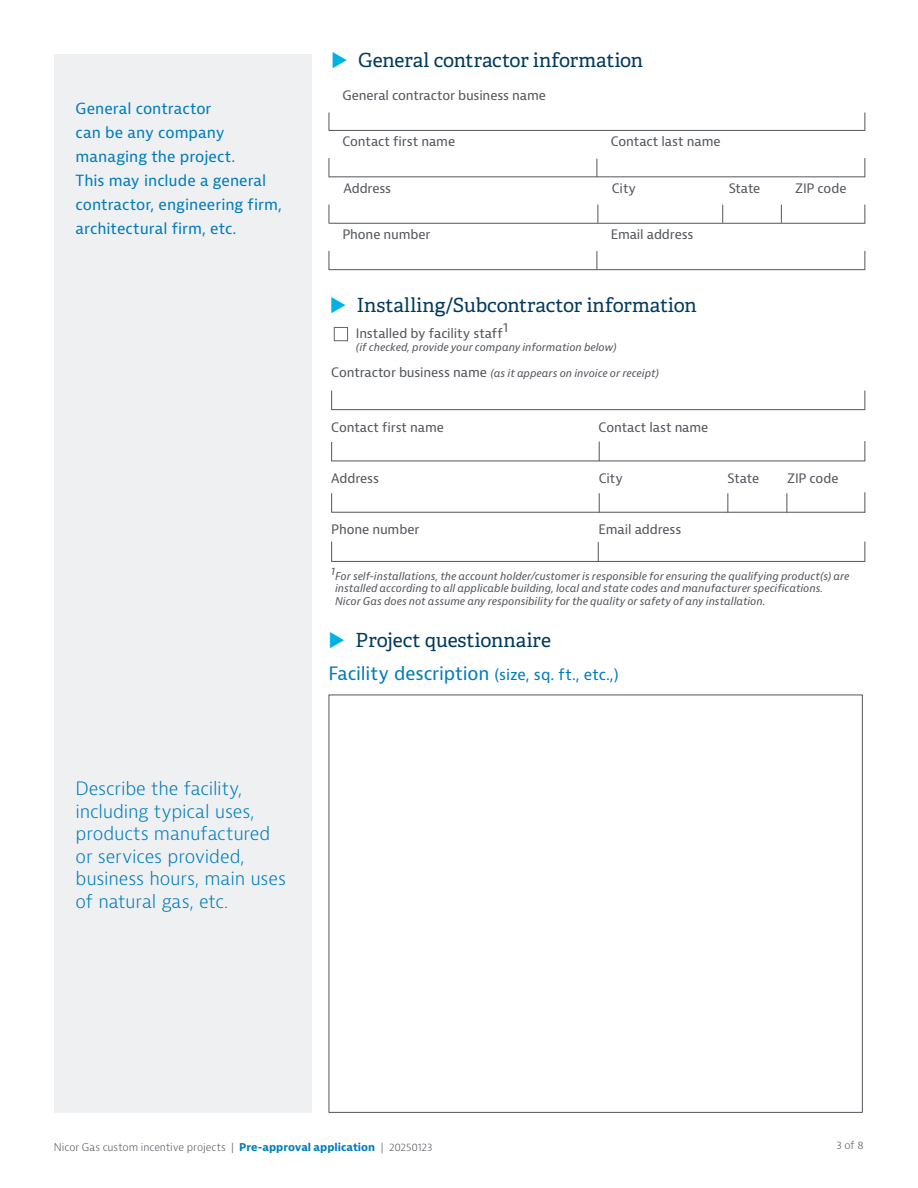
<style>
.page{position:relative;width:918px;height:1188px;background:#fff}
.page>*{position:absolute;margin:0;border:0;box-sizing:border-box;transform-origin:0 0}
.t1{font:19.5px "Adelle";color:#003a5d}
.t2{font:300 18px/22.5px "Bernina Sans";letter-spacing:-.01em;color:#007cba}
.t3{font:18px "Bernina Sans";letter-spacing:-.01em;color:#007cba}
.t4{font:15px/24px "Bernina Sans";letter-spacing:.005em;color:#007cba}
.t5{font:12.75px "Bernina Sans";letter-spacing:-.01em;color:#52555b}
.t6{font:italic 10.5px/12.6px "Bernina Sans";letter-spacing:-.005em;color:#52555b}
.t7{font:300 10.5px "Bernina Sans";letter-spacing:-.005em;color:#52555b}
.s1{font-style:normal;font-size:12.75px}
.s2{font-size:15px}
.s3{font-weight:700;color:#007cba}
</style>
<div class="page">
<div style="left:54px;top:54px;width:258px;height:1058px;background:#eef0f1"></div>
<hr style="left:332px;top:561px;width:533px;height:1px;background:#52555b">
<svg style="left:331px;top:542px;width:1px;height:20px"></svg>
<svg style="left:865px;top:542px;width:1px;height:20px"></svg>
<svg style="left:598px;top:542px;width:1px;height:19px"></svg>
<hr style="left:332px;top:409px;width:533px;height:1px;background:#52555b">
<svg style="left:865px;top:391px;width:1px;height:19px"></svg>
<svg style="left:331px;top:391px;width:1px;height:19px"></svg>
<svg style="left:331px;top:442px;width:1px;height:19px"></svg>
<svg style="left:331px;top:493px;width:1px;height:20px"></svg>
<hr style="left:332px;top:461px;width:533px;height:1px;background:#52555b">
<svg style="left:865px;top:441px;width:1px;height:20px"></svg>
<svg style="left:599px;top:442px;width:1px;height:19px"></svg>
<hr style="left:332px;top:512px;width:533px;height:1px;background:#52555b">
<svg style="left:865px;top:492px;width:1px;height:21px"></svg>
<svg style="left:599px;top:493px;width:1px;height:20px"></svg>
<svg style="left:727px;top:493px;width:1px;height:20px"></svg>
<svg style="left:786px;top:493px;width:1px;height:20px"></svg>
<div style="left:334px;top:327px;width:14px;height:14px;border:1px solid #61646a"></div>
<hr style="left:329px;top:130px;width:536px;height:1px;background:#52555b">
<svg style="left:329px;top:113px;width:1px;height:17px"></svg>
<svg style="left:865px;top:113px;width:1px;height:18px"></svg>
<hr style="left:329px;top:176px;width:536px;height:1px;background:#52555b">
<svg style="left:329px;top:158px;width:1px;height:19px"></svg>
<svg style="left:865px;top:158px;width:1px;height:19px"></svg>
<svg style="left:597px;top:159px;width:1px;height:18px"></svg>
<hr style="left:329px;top:269px;width:536px;height:1px;background:#52555b">
<svg style="left:329px;top:251px;width:1px;height:19px"></svg>
<svg style="left:865px;top:251px;width:1px;height:19px"></svg>
<svg style="left:597px;top:251px;width:1px;height:18px"></svg>
<hr style="left:329px;top:223px;width:536px;height:1px;background:#52555b">
<svg style="left:329px;top:205px;width:1px;height:19px"></svg>
<svg style="left:864px;top:205px;width:1px;height:19px"></svg>
<svg style="left:598px;top:205px;width:1px;height:18px"></svg>
<svg style="left:722px;top:205px;width:1px;height:18px"></svg>
<svg style="left:781px;top:205px;width:1px;height:18px"></svg>
<h3 class="t4" style="left:76px;top:97px;width:208px">General contractor<br>can be any company managing the project.<br>This may include a general contractor, engineering firm, architectural firm, etc.</h3>
<h2 class="t2" style="left:76px;top:778px;width:212px">Describe the facility, including typical uses, products manufactured or services provided, business hours, main uses of natural gas, etc.</h2>
<h1 class="t1" style="left:358px;top:48px;width:287px">General contractor information</h1>
<p class="t5" style="left:342px;top:87px;width:205px">General contractor business name</p>
<p class="t5" style="left:342px;top:133px;width:114px">Contact first name</p>
<p class="t5" style="left:611px;top:133px;width:111px">Contact last name</p>
<p class="t5" style="left:343px;top:180px;width:49px">Address</p>
<p class="t5" style="left:612px;top:180px;width:26px">City</p>
<p class="t5" style="left:729px;top:180px;width:33px">State</p>
<p class="t5" style="left:795px;top:180px;width:53px">ZIP code</p>
<p class="t5" style="left:342px;top:226px;width:90px">Phone number</p>
<p class="t5" style="left:611px;top:226px;width:84px">Email address</p>
<h1 class="t1" style="left:357px;top:293px;width:342px">Installing/Subcontractor information</h1>
<p class="t5" style="left:503px;top:319px;width:6px">1</p>
<p class="t6" style="left:356px;top:341px;width:262px">(if checked, provide your company information below)</p>
<p class="t5" style="left:356px;top:325px;width:149px">Installed by facility staff</p>
<p class="t6" style="left:331px;top:368px;width:329px"><span class="s1">Contractor business name</span> (as it appears on invoice or receipt)</p>
<p class="t5" style="left:331px;top:419px;width:114px">Contact first name</p>
<p class="t5" style="left:599px;top:419px;width:111px">Contact last name</p>
<p class="t5" style="left:331px;top:470px;width:49px">Address</p>
<p class="t5" style="left:599px;top:470px;width:26px">City</p>
<p class="t5" style="left:728px;top:470px;width:33px">State</p>
<p class="t5" style="left:787px;top:470px;width:53px">ZIP code</p>
<p class="t5" style="left:331px;top:521px;width:90px">Phone number</p>
<p class="t5" style="left:599px;top:521px;width:84px">Email address</p>
<p class="t6" style="left:335px;top:570px;width:516px;text-indent:-4px">1For self-installations, the account holder/customer is responsible for ensuring the qualifying product(s) are installed according to all applicable building, local and state codes and manufacturer specifications.<br>Nicor Gas does not assume any responsibility for the quality or safety of any installation.</p>
<h1 class="t1" style="left:356px;top:628px;width:197px">Project questionnaire</h1>
<h2 class="t3" style="left:329px;top:661px;width:292px">Facility description <span class="s2">(size, sq. ft., etc.,)</span></h2>
<p class="t7" style="left:54px;top:1140px;width:380px">Nicor Gas custom incentive projects | <span class="s3">Pre-approval application</span> | 20250123</p>
<p class="t7" style="left:836px;top:1138px;width:29px">3 of 8</p>
</div>
